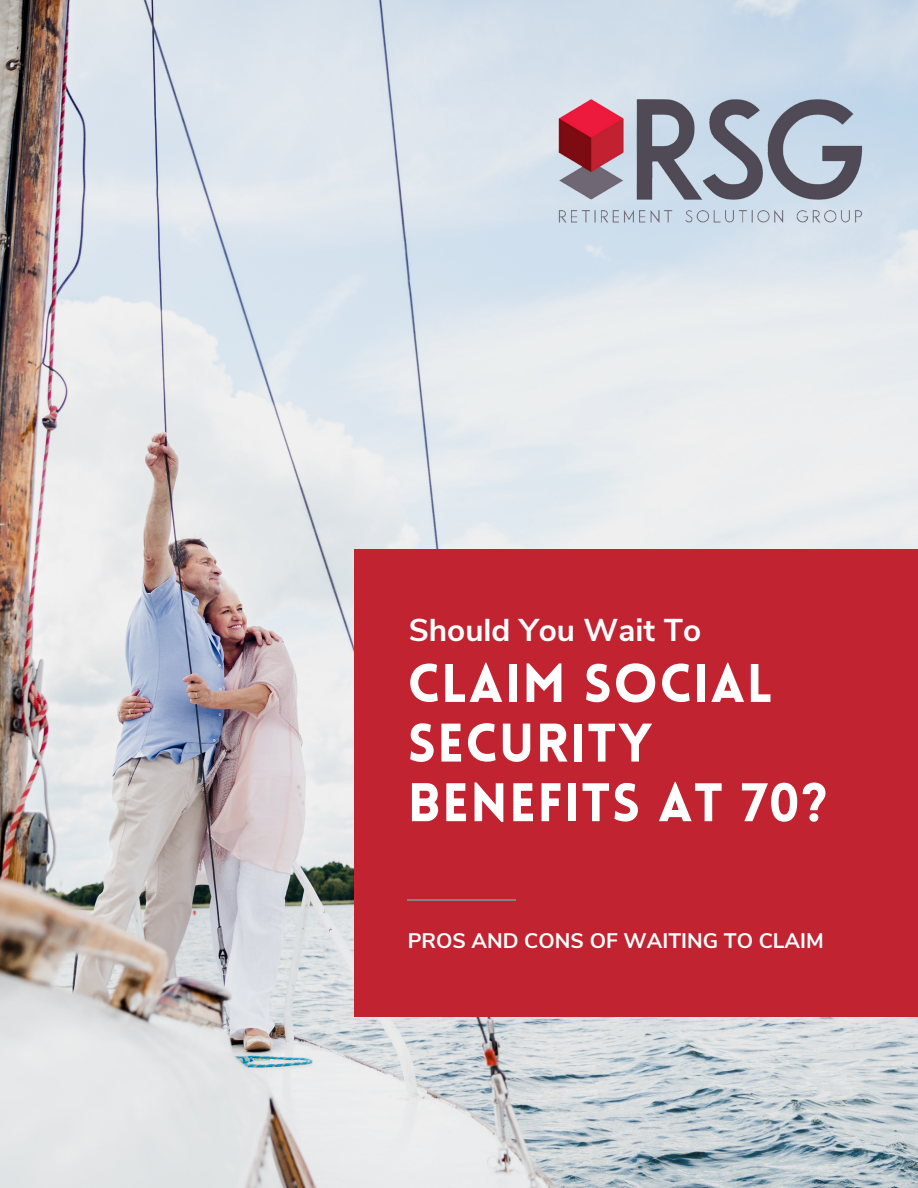
<style>
.page{position:relative;width:918px;height:1188px;background:#fff}
.page>*{position:absolute;margin:0;border:0;box-sizing:border-box;transform-origin:0 0}
.t1{font:900 53.1px/59.7px "Lovelo";letter-spacing:.025em;color:#fff}
.t2{font:700 31.5px "Nunito Sans";color:#fff}
.t3{font:700 21px "Nunito Sans";color:#fff}
</style>
<div class="page">
<img style="left:0;top:0;width:918px;height:1188px">
<div style="left:355px;top:549px;width:563px;height:467px;background:#c22331"></div>
<hr style="left:408px;top:900px;width:108px;height:1px;background:#848284">
<img style="left:502px;top:0;width:416px;height:312px">
<p class="t2" style="left:409px;top:609px;width:294px">Should You Wait To</p>
<p class="t1" style="left:408px;top:659px;width:421px">CLAIM SOCIAL<br>SECURITY<br>BENEFITS AT 70?</p>
<p class="t3" style="left:408px;top:927px;width:418px">PROS AND CONS OF WAITING TO CLAIM</p>
</div>
